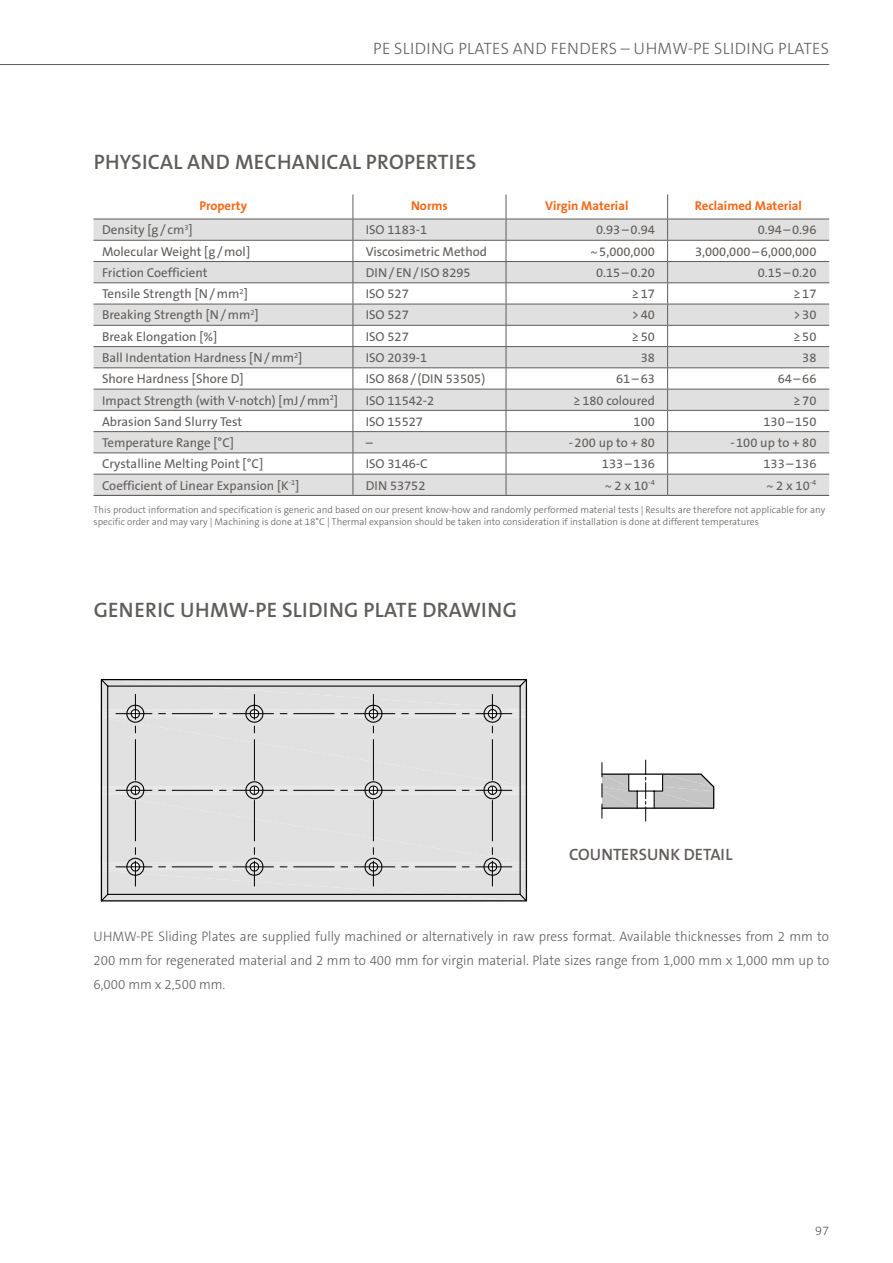
<style>
.page{position:relative;width:893px;height:1263px;background:#fff}
.page>*{position:absolute;margin:0;border:0;box-sizing:border-box;transform-origin:0 0}
.t1{font:600 21px "The Sans B Plus W6";letter-spacing:.015em;color:#605d5b}
.t2{font:300 16.5px "The Sans B Plus W3";letter-spacing:.015em;color:#605d5b}
.t3{font:600 16.5px "The Sans";color:#605d5b}
.t4{font:300 13.8px/24px "The Sans B Plus W3";color:#605d5b;text-align:justify;scale:.96 1}
.t5{font:12.9px "The Sans B Plus W5 Plain";color:#605d5b}
.t6{font:700 12.75px "The Sans B Plus W7";color:#f66714}
.t7{font:300 12.75px "The Sans B Plus W3";color:#605d5b}
.t8{font:300 9.75px/11.7px "The Sans B Plus W3";color:#605d5b}
</style>
<div class="page">
<hr style="left:0;top:64px;width:829px;height:1px;background:#605d5b">
<svg style="left:94px;top:220px;width:735px;height:275px;fill:#e0e0e0"></svg>
<hr style="left:94px;top:495px;width:259px;height:1px;background:#605d5b">
<hr style="left:353px;top:495px;width:153px;height:1px;background:#605d5b">
<hr style="left:506px;top:495px;width:162px;height:1px;background:#605d5b">
<hr style="left:668px;top:495px;width:161px;height:1px;background:#605d5b">
<hr style="left:94px;top:219px;width:259px;height:1px;background:#605d5b">
<svg style="left:353px;top:194px;width:1px;height:301px"></svg>
<svg style="left:506px;top:194px;width:1px;height:301px"></svg>
<svg style="left:667px;top:194px;width:1px;height:301px"></svg>
<hr style="left:353px;top:219px;width:153px;height:1px;background:#605d5b">
<hr style="left:506px;top:219px;width:162px;height:1px;background:#605d5b">
<hr style="left:668px;top:219px;width:161px;height:1px;background:#605d5b">
<hr style="left:94px;top:240px;width:259px;height:1px;background:#605d5b">
<hr style="left:353px;top:240px;width:153px;height:1px;background:#605d5b">
<hr style="left:506px;top:240px;width:162px;height:1px;background:#605d5b">
<hr style="left:668px;top:240px;width:161px;height:1px;background:#605d5b">
<hr style="left:94px;top:261px;width:259px;height:1px;background:#605d5b">
<hr style="left:353px;top:261px;width:153px;height:1px;background:#605d5b">
<hr style="left:506px;top:261px;width:162px;height:1px;background:#605d5b">
<hr style="left:668px;top:261px;width:161px;height:1px;background:#605d5b">
<hr style="left:94px;top:282px;width:259px;height:1px;background:#605d5b">
<hr style="left:353px;top:282px;width:153px;height:1px;background:#605d5b">
<hr style="left:506px;top:282px;width:162px;height:1px;background:#605d5b">
<hr style="left:668px;top:282px;width:161px;height:1px;background:#605d5b">
<hr style="left:94px;top:304px;width:259px;height:1px;background:#605d5b">
<hr style="left:353px;top:304px;width:153px;height:1px;background:#605d5b">
<hr style="left:506px;top:304px;width:162px;height:1px;background:#605d5b">
<hr style="left:668px;top:304px;width:161px;height:1px;background:#605d5b">
<hr style="left:94px;top:325px;width:259px;height:1px;background:#605d5b">
<hr style="left:353px;top:325px;width:153px;height:1px;background:#605d5b">
<hr style="left:506px;top:325px;width:162px;height:1px;background:#605d5b">
<hr style="left:668px;top:325px;width:161px;height:1px;background:#605d5b">
<hr style="left:94px;top:346px;width:259px;height:1px;background:#605d5b">
<hr style="left:353px;top:346px;width:153px;height:1px;background:#605d5b">
<hr style="left:506px;top:346px;width:162px;height:1px;background:#605d5b">
<hr style="left:668px;top:346px;width:161px;height:1px;background:#605d5b">
<hr style="left:94px;top:367px;width:259px;height:1px;background:#605d5b">
<hr style="left:353px;top:367px;width:153px;height:1px;background:#605d5b">
<hr style="left:506px;top:367px;width:162px;height:1px;background:#605d5b">
<hr style="left:668px;top:367px;width:161px;height:1px;background:#605d5b">
<hr style="left:94px;top:389px;width:259px;height:1px;background:#605d5b">
<hr style="left:353px;top:389px;width:153px;height:1px;background:#605d5b">
<hr style="left:506px;top:389px;width:162px;height:1px;background:#605d5b">
<hr style="left:668px;top:389px;width:161px;height:1px;background:#605d5b">
<hr style="left:94px;top:410px;width:259px;height:1px;background:#605d5b">
<hr style="left:353px;top:410px;width:153px;height:1px;background:#605d5b">
<hr style="left:506px;top:410px;width:162px;height:1px;background:#605d5b">
<hr style="left:668px;top:410px;width:161px;height:1px;background:#605d5b">
<hr style="left:94px;top:431px;width:259px;height:1px;background:#605d5b">
<hr style="left:353px;top:431px;width:153px;height:1px;background:#605d5b">
<hr style="left:506px;top:431px;width:162px;height:1px;background:#605d5b">
<hr style="left:668px;top:431px;width:161px;height:1px;background:#605d5b">
<hr style="left:94px;top:452px;width:259px;height:1px;background:#605d5b">
<hr style="left:353px;top:452px;width:153px;height:1px;background:#605d5b">
<hr style="left:506px;top:452px;width:162px;height:1px;background:#605d5b">
<hr style="left:668px;top:452px;width:161px;height:1px;background:#605d5b">
<hr style="left:94px;top:474px;width:259px;height:1px;background:#605d5b">
<hr style="left:353px;top:474px;width:153px;height:1px;background:#605d5b">
<hr style="left:506px;top:474px;width:162px;height:1px;background:#605d5b">
<hr style="left:668px;top:474px;width:161px;height:1px;background:#605d5b">
<svg style="left:100px;top:679px;width:428px;height:223px;background:#d4d4d4"></svg>
<svg style="left:601px;top:760px;width:114px;height:61px"></svg>
<p class="t2" style="left:373px;top:38px;width:29px">PE Slidi</p>
<p class="t2" style="left:431px;top:38px;width:291px">ng Plates and Fenders – UHMW-PE Slidi</p>
<p class="t2" style="left:751px;top:38px;width:79px">ng Plates</p>
<h1 class="t1" style="left:94px;top:148px;width:49px">PHYSICA</h1>
<h1 class="t1" style="left:173px;top:148px;width:29px">L AND</h1>
<h1 class="t1" style="left:235px;top:148px;width:15px">MEC</h1>
<h1 class="t1" style="left:277px;top:148px;width:28px">HANICA</h1>
<h1 class="t1" style="left:352px;top:148px;width:64px">L PROPERTIES</h1>
<p class="t6" style="left:199px;top:197px;width:49px">Property</p>
<p class="t6" style="left:411px;top:197px;width:38px">Norms</p>
<p class="t6" style="left:545px;top:197px;width:85px">Virgin Material</p>
<p class="t6" style="left:695px;top:197px;width:109px">Reclaimed Material</p>
<p class="t5" style="left:102px;top:222px;width:92px">Density [g/ cm<sup>3</sup>]</p>
<p class="t5" style="left:366px;top:222px;width:63px">ISO 1183-1</p>
<p class="t5" style="left:596px;top:222px;width:60px">0.93–0.94</p>
<p class="t5" style="left:758px;top:222px;width:60px">0.94–0.96</p>
<p class="t5" style="left:102px;top:243px;width:150px">Molecular Weight [g/mol]</p>
<p class="t5" style="left:366px;top:243px;width:123px">Viscosimetric Method</p>
<p class="t5" style="left:591px;top:243px;width:66px">~5,000,000</p>
<p class="t5" style="left:695px;top:243px;width:123px">3,000,000–6,000,000</p>
<p class="t5" style="left:102px;top:264px;width:107px">Friction Coefficient</p>
<p class="t5" style="left:366px;top:264px;width:106px">DIN/EN/ISO 8295</p>
<p class="t5" style="left:596px;top:264px;width:60px">0.15–0.20</p>
<p class="t5" style="left:758px;top:264px;width:60px">0.15–0.20</p>
<p class="t5" style="left:102px;top:286px;width:147px">Tensile Strength [N/mm<sup>2</sup>]</p>
<p class="t5" style="left:366px;top:286px;width:45px">ISO 527</p>
<p class="t5" style="left:632px;top:286px;width:24px">≥17</p>
<p class="t5" style="left:793px;top:286px;width:24px">≥17</p>
<p class="t5" style="left:102px;top:307px;width:158px">Breaking Strength [N/mm<sup>2</sup>]</p>
<p class="t5" style="left:366px;top:307px;width:45px">ISO 527</p>
<p class="t5" style="left:632px;top:307px;width:24px">&gt;40</p>
<p class="t5" style="left:793px;top:307px;width:24px">&gt;30</p>
<p class="t5" style="left:102px;top:328px;width:117px">Break Elongation [%]</p>
<p class="t5" style="left:366px;top:328px;width:45px">ISO 527</p>
<p class="t5" style="left:632px;top:328px;width:24px">≥50</p>
<p class="t5" style="left:793px;top:328px;width:24px">≥50</p>
<p class="t5" style="left:102px;top:349px;width:202px">Ball Indentation Hardness [N/mm<sup>2</sup>]</p>
<p class="t5" style="left:366px;top:349px;width:63px">ISO 2039-1</p>
<p class="t5" style="left:641px;top:349px;width:16px">38</p>
<p class="t5" style="left:802px;top:349px;width:16px">38</p>
<p class="t5" style="left:102px;top:371px;width:143px">Shore Hardness [Shore D]</p>
<p class="t5" style="left:366px;top:371px;width:121px">ISO 868/ (DIN 53505)</p>
<p class="t5" style="left:616px;top:371px;width:40px">61–63</p>
<p class="t5" style="left:778px;top:371px;width:40px">64–66</p>
<p class="t5" style="left:102px;top:392px;width:238px">Impact Strength (with V-notch) [mJ /mm<sup>2</sup>]</p>
<p class="t5" style="left:366px;top:392px;width:70px">ISO 11542-2</p>
<p class="t5" style="left:574px;top:392px;width:83px">≥180 coloured</p>
<p class="t5" style="left:793px;top:392px;width:24px">≥70</p>
<p class="t5" style="left:102px;top:413px;width:142px">Abrasion Sand Slurry Test</p>
<p class="t5" style="left:366px;top:413px;width:59px">ISO 15527</p>
<p class="t5" style="left:634px;top:413px;width:23px">100</p>
<p class="t5" style="left:763px;top:413px;width:54px">130–150</p>
<p class="t5" style="left:102px;top:434px;width:134px">Temperature Range [°C]</p>
<p class="t5" style="left:366px;top:434px;width:9px">–</p>
<p class="t5" style="left:569px;top:434px;width:88px">-200 up to + 80</p>
<p class="t5" style="left:730px;top:434px;width:88px">-100 up to + 80</p>
<p class="t5" style="left:102px;top:456px;width:163px">Crystalline Melting Point [°C]</p>
<p class="t5" style="left:366px;top:456px;width:62px">ISO 3146-C</p>
<p class="t5" style="left:602px;top:456px;width:54px">133–136</p>
<p class="t5" style="left:763px;top:456px;width:54px">133–136</p>
<p class="t5" style="left:102px;top:477px;width:199px">Coefficient of Linear Expansion [K<sup>-1</sup>]</p>
<p class="t5" style="left:366px;top:477px;width:61px">DIN 53752</p>
<p class="t5" style="left:605px;top:477px;width:52px">~ 2 x 10<sup>-4</sup></p>
<p class="t5" style="left:766px;top:477px;width:52px">~ 2 x 10<sup>-4</sup></p>
<p class="t8" style="left:94px;top:504px;width:733px">This product information and specification is generic and based on our present know-how and randomly performed material tests | Results are therefore not applicable for any specific order and may vary | Machining is done at 18°C | Thermal expansion should be taken into consideration if installation is done at different temperatures</p>
<h1 class="t1" style="left:94px;top:597px;width:103px">GENERIC UHM</h1>
<h1 class="t1" style="left:229px;top:597px;width:86px">W-PE SLIDING</h1>
<h1 class="t1" style="left:363px;top:597px;width:33px">PLATE</h1>
<h1 class="t1" style="left:422px;top:597px;width:96px">DRAWING</h1>
<p class="t3" style="left:569px;top:841px;width:165px">COUNTERSUNK DETAIL</p>
<p class="t4" style="left:94px;top:924px;width:768px">UHMW-PE Sliding Plates are supplied fully machined or alternatively in raw press format. Available thicknesses from 2 mm to 200 mm for regenerated material and 2 mm to 400 mm for virgin material. Plate sizes range from 1,000 mm x 1,000 mm up to 6,000 mm x 2,500 mm.</p>
<p class="t7" style="left:815px;top:1222px;width:16px">97</p>
</div>
